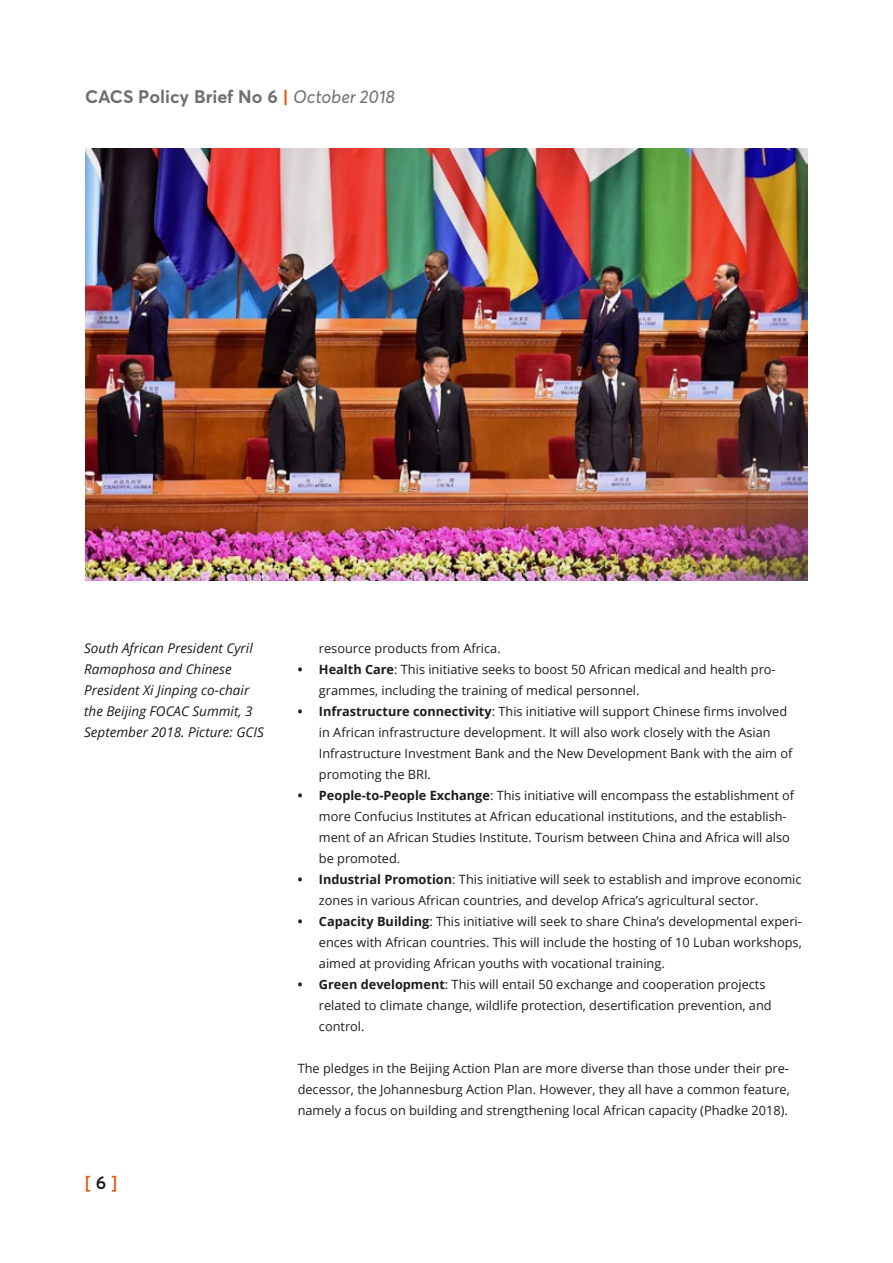
<style>
.page{position:relative;width:893px;height:1263px;background:#fff}
.page>*{position:absolute;margin:0;border:0;box-sizing:border-box;transform-origin:0 0}
.t1{font:700 18px "Averta Std";color:#706f6f}
.t2{font:600 18px "Averta Std";color:#e65100}
.t3{font:italic 13.5px/21px "Open Sans";color:#1d1d1b}
.t4{font:12.75px/21px "Open Sans";color:#1d1d1b}
.s1{color:#e65100}
.s2{font-weight:400;font-style:italic}
.s3{color:#1d1d1b}
.s4{font-weight:700}
</style>
<div class="page">
<img style="left:85px;top:149px;width:723px;height:431px">
<h1 class="t1" style="left:85px;top:85px;width:312px">CACS Policy Brief No 6 <span class="s1">|</span> <span class="s2">October 2018</span></h1>
<p class="t3" style="left:84px;top:637px;width:181px">South African President Cyril<br>Ramaphosa and Chinese<br>President Xi Jinping co-chair the Beijing FOCAC Summit, 3<br>September 2018. Picture: GCIS</p>
<h1 class="t2" style="left:85px;top:1171px;width:34px">[ <span class="s3">6</span> ]</h1>
<p class="t4" style="left:319px;top:637px;width:183px">resource products from Africa.</p>
<p class="t4" style="left:319px;top:658px;width:458px;text-indent:-21px"><span class="s4">• Health Care</span>: This initiative seeks to boost 50 African medical and health pro&shy;grammes, including the training of medical personnel.</p>
<p class="t4" style="left:319px;top:700px;width:475px;text-indent:-21px"><span class="s4">• Infrastructure connectivity</span>: This initiative will support Chinese firms involved in African infrastructure development. It will also work closely with the Asian Infrastructure Investment Bank and the New Development Bank with the aim of promoting the BRI.</p>
<p class="t4" style="left:319px;top:784px;width:477px;text-indent:-21px"><span class="s4">• People-to-People Exchange</span>: This initiative will encompass the establishment of more Confucius Institutes at African educational institutions, and the establish&shy;ment of an African Studies Institute. Tourism between China and Africa will also be promoted.</p>
<p class="t4" style="left:319px;top:868px;width:484px;text-indent:-21px"><span class="s4">• Industrial Promotion</span>: This initiative will seek to establish and improve economic zones in various African countries, and develop Africa’s agricultural sector.</p>
<p class="t4" style="left:319px;top:910px;width:484px;text-align:justify;text-indent:-21px"><span class="s4">• Capacity Building</span>: This initiative will seek to share China’s developmental experi&shy;ences with African countries. This will include the hosting of 10 Luban workshops, aimed at providing African youths with vocational training.</p>
<p class="t4" style="left:319px;top:973px;width:454px;text-indent:-21px"><span class="s4">• Green development</span>: This will entail 50 exchange and cooperation projects related to climate change, wildlife protection, desertification prevention, and control.</p>
<p class="t4" style="left:298px;top:1057px;width:494px;text-align:justify">The pledges in the Beijing Action Plan are more diverse than those under their pre&shy;decessor, the Johannesburg Action Plan. However, they all have a common feature, namely a focus on building and strengthening local African capacity (Phadke 2018).</p>
</div>
